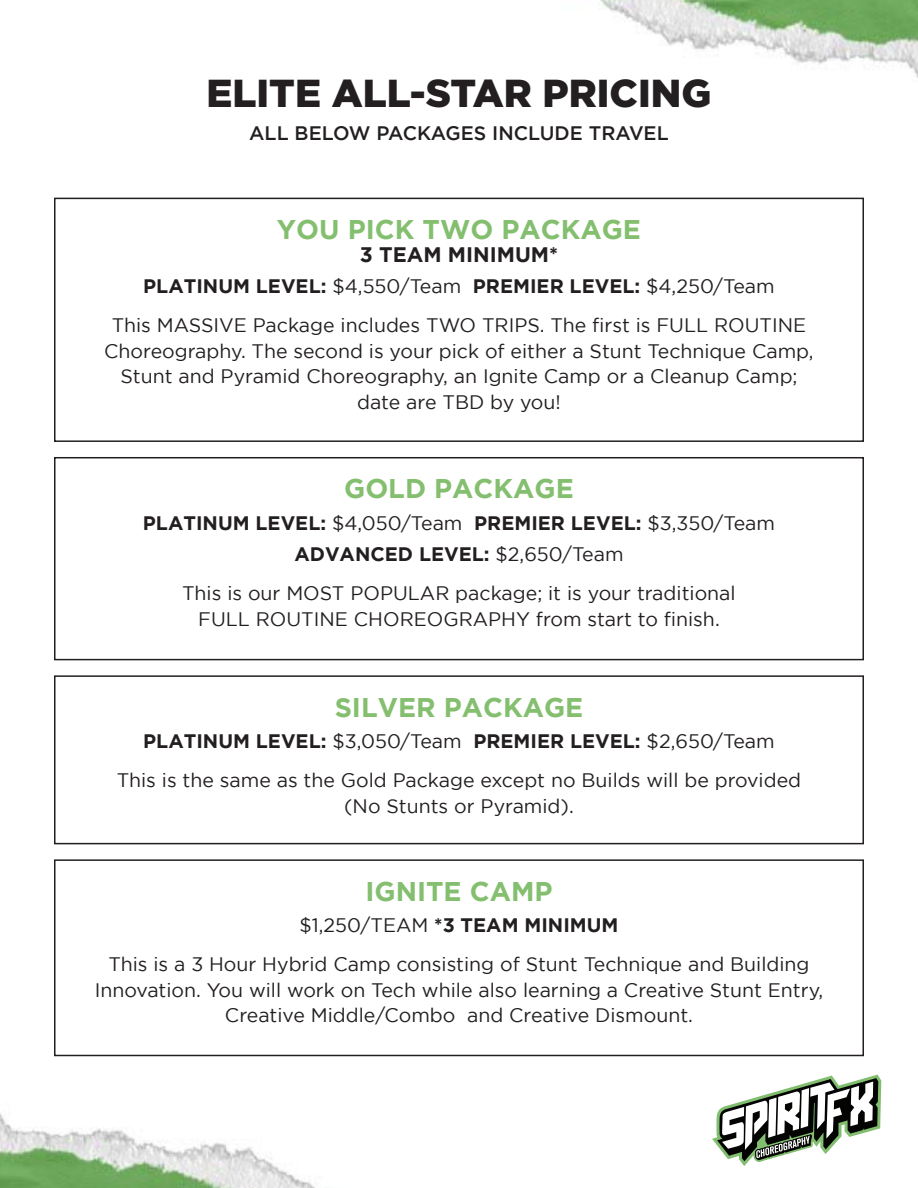
<style>
.page{position:relative;width:918px;height:1188px;background:#fff}
.page>*{position:absolute;margin:0;border:0;box-sizing:border-box;transform-origin:0 0}
.t1{font:900 39px "Gotham";color:#231f20}
.Body_white{font:700 27px "Gotham";color:#84bf6f}
.Body_white-2{font:700 21px "Gotham";color:#231f20}
.Body{font:19.5px/25.5px "Gotham";color:#231f20;text-align:center}
.Body-2{font:700 19.5px "Gotham";color:#231f20}
.t2{font:500 19.5px "Gotham";color:#231f20}
.s1{font-weight:400}
</style>
<div class="page">
<img style="left:0;top:0;width:918px;height:1188px">
<div style="left:685px;top:1040px;width:233px;height:148px;background:#fff"></div>
<svg style="left:712px;top:1075px;width:169px;height:91px"></svg>
<div style="left:55px;top:198px;width:808px;height:243px;background:#fff"></div>
<div style="left:54px;top:198px;width:810px;height:244px;border:2px solid #231f20"></div>
<div style="left:55px;top:458px;width:808px;height:202px;background:#fff"></div>
<div style="left:54px;top:457px;width:810px;height:203px;border:2px solid #231f20"></div>
<div style="left:55px;top:676px;width:808px;height:168px;background:#fff"></div>
<div style="left:54px;top:675px;width:810px;height:169px;border:2px solid #231f20"></div>
<div style="left:55px;top:860px;width:808px;height:195px;background:#fff"></div>
<div style="left:54px;top:859px;width:810px;height:197px;border:2px solid #231f20"></div>
<p class="t1" style="left:207px;top:71px;width:506px">ELITE ALL-STAR PRICING</p>
<p class="t2" style="left:249px;top:122px;width:421px">ALL BELOW PACKAGES INCLUDE TRAVEL</p>
<p class="Body_white" style="left:277px;top:214px;width:366px">YOU PICK TWO PACKAGE</p>
<p class="Body_white-2" style="left:360px;top:242px;width:200px">3 TEAM MINIMUM*</p>
<p class="Body-2" style="left:143px;top:275px;width:633px">PLATINUM LEVEL: <span class="s1">$4,550/Team</span> PREMIER LEVEL: <span class="s1">$4,250/Team</span></p>
<p class="Body" style="left:104px;top:312px;width:711px">This MASSIVE Package includes TWO TRIPS. The first is FULL ROUTINE Choreography. The second is your pick of either a Stunt Technique Camp, Stunt and Pyramid Choreography, an Ignite Camp or a Cleanup Camp; date are TBD by you!</p>
<p class="Body_white" style="left:344px;top:473px;width:231px">GOLD PACKAGE</p>
<p class="Body-2" style="left:143px;top:512px;width:634px">PLATINUM LEVEL: <span class="s1">$4,050/Team</span> PREMIER LEVEL: <span class="s1">$3,350/Team</span></p>
<p class="Body-2" style="left:294px;top:543px;width:331px">ADVANCED LEVEL: <span class="s1">$2,650/Team</span></p>
<p class="Body" style="left:182px;top:580px;width:555px">This is our MOST POPULAR package; it is your traditional<br>FULL ROUTINE CHOREOGRAPHY from start to finish.</p>
<p class="Body_white" style="left:335px;top:692px;width:250px">SILVER PACKAGE</p>
<p class="Body-2" style="left:143px;top:730px;width:633px">PLATINUM LEVEL: <span class="s1">$3,050/Team</span> PREMIER LEVEL: <span class="s1">$2,650/Team</span></p>
<p class="Body" style="left:117px;top:767px;width:686px">This is the same as the Gold Package except no Builds will be provided (No Stunts or Pyramid).</p>
<p class="Body_white" style="left:365px;top:876px;width:189px">IGNITE CAMP</p>
<p class="Body-2" style="left:299px;top:914px;width:321px"><span class="s1">$1,250/TEAM</span> *3 TEAM MINIMUM</p>
<p class="Body" style="left:95px;top:951px;width:730px">This is a 3 Hour Hybrid Camp consisting of Stunt Technique and Building<br>Innovation. You will work on Tech while also learning a Creative Stunt Entry,<br>Creative Middle/Combo and Creative Dismount.</p>
</div>
